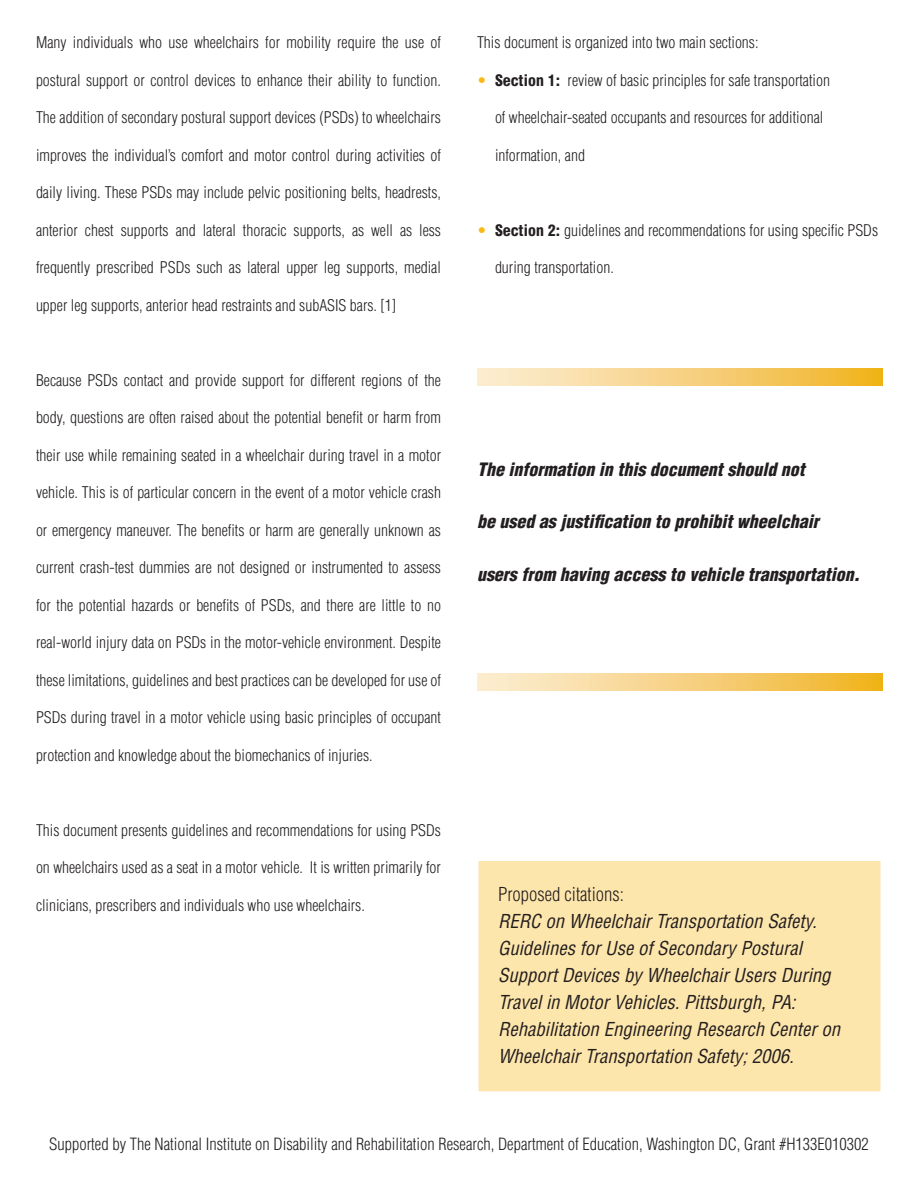
<style>
.page{position:relative;width:918px;height:1188px;background:#fff}
.page>*{position:absolute;margin:0;border:0;box-sizing:border-box;transform-origin:0 0}
.t1{font:italic condensed 18.75px/27px "Helvetica";color:#231f20}
.t2{font:300 condensed 18.75px "Helvetica";color:#231f20}
.t3{font:italic 900 condensed 18px "Helvetica";color:#231f20}
.t4{font:300 condensed 16.5px "Helvetica";color:#231f20}
.t5{font:300 condensed 15.75px "Helvetica";color:#231f20}
.s1{color:#fcb814}
.s2{font-family:"Helvetica LTMM 667 267";font-weight:400;font-stretch:normal}
.s3{font-family:"Helvetica LTMM 600 600";font-weight:400;font-stretch:normal}
.s4{font-family:"Helvetica LTMM 534 667";font-weight:400;font-stretch:normal}
.s5{font-family:"Helvetica LTMM 534 800";font-weight:400;font-stretch:normal}
.s6{font-family:"Helvetica LTMM 600 467";font-weight:400;font-stretch:normal}
.s7{font-family:"Helvetica LTMM 600 401";font-weight:400;font-stretch:normal}
</style>
<div class="page">
<div style="left:477px;top:369px;width:406px;height:17px;background:linear-gradient(to right,#fcefdb,#f0b425)"></div>
<div style="left:477px;top:673px;width:406px;height:18px;background:linear-gradient(to right,#fcefdb,#f0b425)"></div>
<div style="left:478px;top:860px;width:403px;height:232px;background:#fde6ac"></div>
<div style="left:477px;top:860px;width:405px;height:233px;border:2px solid #fff"></div>
<p class="t5" style="left:36px;top:34px;width:407px">Many individuals who use wheelchairs for mobility require the use of</p>
<p class="t5" style="left:36px;top:71px;width:406px">postural support or control devices to enhance their ability to function.</p>
<p class="t5" style="left:36px;top:109px;width:406px">The addition of secondary postural support devices (PSDs) to wheelchairs</p>
<p class="t5" style="left:36px;top:146px;width:406px">improves the individual’s comfort and motor control during activities of</p>
<p class="t5" style="left:36px;top:184px;width:407px">daily living. These PSDs may include pelvic positioning belts, headrests,</p>
<p class="t5" style="left:36px;top:221px;width:407px">anterior chest supports and lateral thoracic supports, as well as less</p>
<p class="t5" style="left:36px;top:259px;width:406px">frequently prescribed PSDs such as lateral upper leg supports, medial</p>
<p class="t5" style="left:36px;top:296px;width:362px">upper leg supports, anterior head restraints and subASIS bars. [1]</p>
<p class="t5" style="left:36px;top:371px;width:406px">Because PSDs contact and provide support for different regions of the</p>
<p class="t5" style="left:36px;top:409px;width:407px">body, questions are often raised about the potential benefit or harm from</p>
<p class="t5" style="left:36px;top:446px;width:407px">their use while remaining seated in a wheelchair during travel in a motor</p>
<p class="t5" style="left:36px;top:484px;width:407px">vehicle. This is of particular concern in the event of a motor vehicle crash</p>
<p class="t5" style="left:36px;top:521px;width:406px">or emergency maneuver. The benefits or harm are generally unknown as</p>
<p class="t5" style="left:36px;top:559px;width:406px">current crash-test dummies are not designed or instrumented to assess</p>
<p class="t5" style="left:36px;top:596px;width:406px">for the potential hazards or benefits of PSDs, and there are little to no</p>
<p class="t5" style="left:36px;top:634px;width:407px">real-world injury data on PSDs in the motor-vehicle environment. Despite</p>
<p class="t5" style="left:36px;top:671px;width:406px">these limitations, guidelines and best practices can be developed for use of</p>
<p class="t5" style="left:36px;top:709px;width:407px">PSDs during travel in a motor vehicle using basic principles of occupant</p>
<p class="t5" style="left:36px;top:746px;width:338px">protection and knowledge about the biomechanics of injuries.</p>
<p class="t5" style="left:36px;top:821px;width:406px">This document presents guidelines and recommendations for using PSDs</p>
<p class="t5" style="left:36px;top:859px;width:406px">on wheelchairs used as a seat in a motor vehicle. It is written primarily for</p>
<p class="t5" style="left:36px;top:896px;width:330px">clinicians, prescribers and individuals who use wheelchairs.</p>
<p class="t5" style="left:477px;top:34px;width:283px">This document is organized into two main sections:</p>
<p class="t5" style="left:477px;top:71px;width:355px"><span class="s1">•</span> <span class="s2">S</span><span class="s3">ec</span><span class="s4">t</span><span class="s5">i</span><span class="s6">on</span> <span class="s7">1</span><span class="s5">:</span> review of basic principles for safe transportation</p>
<p class="t5" style="left:495px;top:109px;width:330px">of wheelchair-seated occupants and resources for additional</p>
<p class="t5" style="left:495px;top:146px;width:92px">information, and</p>
<p class="t5" style="left:477px;top:221px;width:403px"><span class="s1">•</span> <span class="s2">S</span><span class="s3">ec</span><span class="s4">t</span><span class="s5">i</span><span class="s6">on</span> <span class="s7">2</span><span class="s5">:</span> guidelines and recommendations for using specific PSDs</p>
<p class="t5" style="left:495px;top:259px;width:120px">during transportation.</p>
<p class="t3" style="left:477px;top:458px;width:329px">The information in this document should not</p>
<p class="t3" style="left:477px;top:511px;width:343px">be used as justification to prohibit wheelchair</p>
<p class="t3" style="left:477px;top:563px;width:384px">users from having access to vehicle transportation.</p>
<p class="t2" style="left:498px;top:883px;width:127px">Proposed citations:</p>
<p class="t1" style="left:498px;top:907px;width:344px">RERC on Wheelchair Transportation Safety.<br>Guidelines for Use of Secondary Postural Support Devices by Wheelchair Users During Travel in Motor Vehicles. Pittsburgh, PA:<br>Rehabilitation Engineering Research Center on Wheelchair Transportation Safety; 2006.</p>
<p class="t4" style="left:49px;top:1135px;width:821px">Supported by The National Institute on Disability and Rehabilitation Research, Department of Education, Washington DC, Grant #H133E010302</p>
</div>
